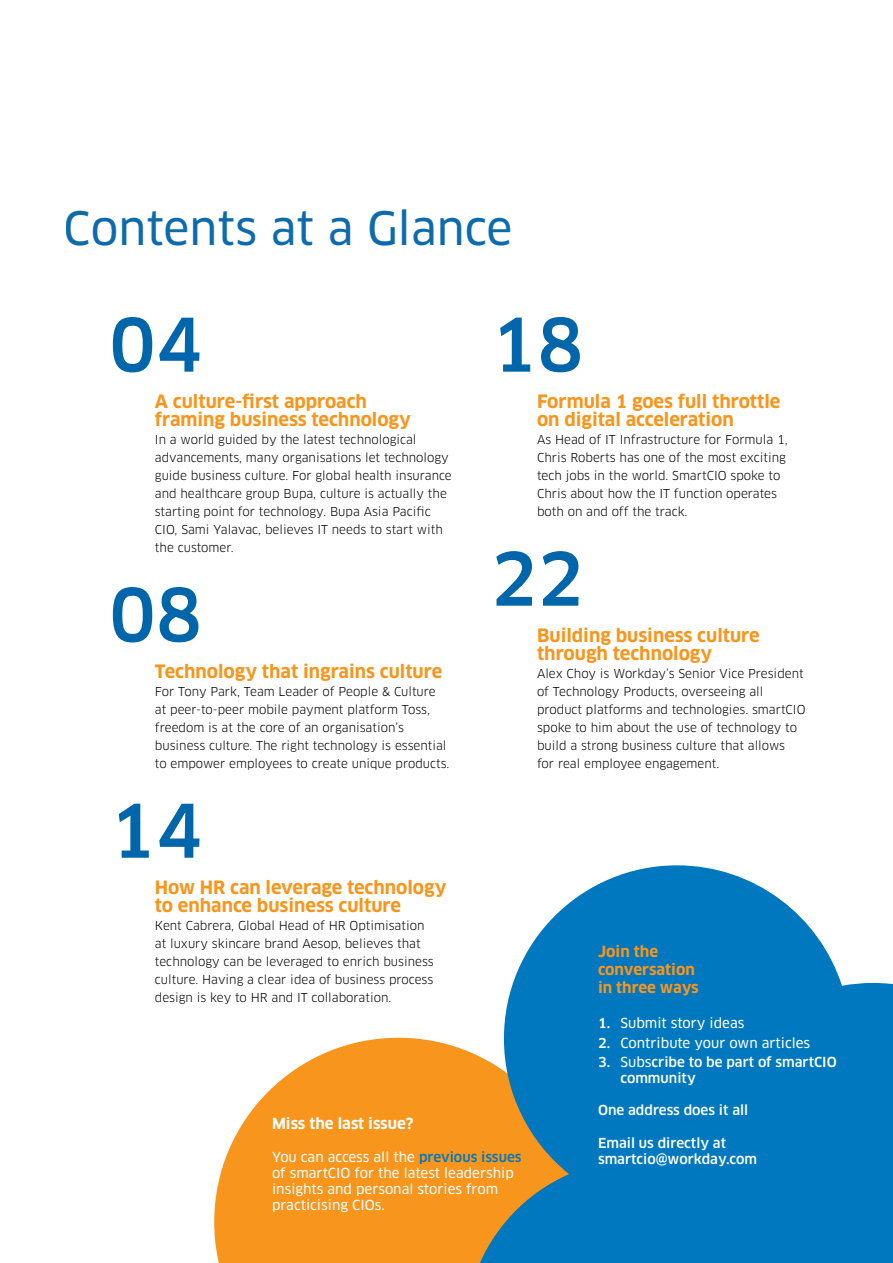
<style>
.page{position:relative;width:893px;height:1263px;background:#fff}
.page>*{position:absolute;margin:0;border:0;box-sizing:border-box;transform-origin:0 0}
.t1{font:500 72px "Clan Pro";color:#0066ab}
.t2{font:45px "Clan Pro News";color:#0064a8}
.t3{font:700 18px/18px "Clan Pro";color:#f8951d}
.t4{font:700 15px/18px "Clan Pro";color:#f8951d}
.t5{font:700 15px "Clan Pro";color:#fff}
.t6{font:13.5px/16.2px "Clan Pro News";color:#fff}
.t7{font:500 13.5px/16.2px "Clan Pro";color:#fff}
.t8{font:12px/18px "Clan Pro";color:#000}
.s1{font-family:"Clan Pro";font-weight:500;color:#0078bf}
.s2{font-family:"Clan Pro";font-weight:500}
.s3{font-family:"Clan Pro News";font-weight:400}
</style>
<div class="page">
<svg style="left:214px;top:1038px;width:262px;height:225px;background:#f8a33b"></svg>
<svg style="left:476px;top:865px;width:417px;height:398px;background:#318cbf"></svg>
<h2 class="t2" style="left:64px;top:202px;width:450px">Contents at a Glance</h2>
<h1 class="t1" style="left:109px;top:303px;width:94px">04</h1>
<h3 class="t3" style="left:155px;top:392px;width:257px">A culture-first approach framing business technology</h3>
<p class="t8" style="left:155px;top:430px;width:298px">In a world guided by the latest technological advancements, many organisations let technology guide business culture. For global health insurance and healthcare group Bupa, culture is actually the starting point for technology. Bupa Asia Pacific CIO, Sami Yalavac, believes IT needs to start with the customer.</p>
<h1 class="t1" style="left:109px;top:573px;width:94px">08</h1>
<h3 class="t3" style="left:155px;top:662px;width:289px">Technology that ingrains culture</h3>
<p class="t8" style="left:155px;top:682px;width:296px">For Tony Park, Team Leader of People &amp; Culture at peer-to-peer mobile payment platform Toss, freedom is at the core of an organisation’s business culture. The right technology is essential to empower employees to create unique products.</p>
<h1 class="t1" style="left:109px;top:789px;width:94px">14</h1>
<h1 class="t1" style="left:491px;top:303px;width:94px">18</h1>
<h3 class="t3" style="left:537px;top:392px;width:245px">Formula 1 goes full throttle on digital acceleration</h3>
<p class="t8" style="left:537px;top:430px;width:252px">As Head of IT Infrastructure for Formula 1, Chris Roberts has one of the most exciting tech jobs in the world. SmartCIO spoke to Chris about how the IT function operates both on and off the track.</p>
<h1 class="t1" style="left:491px;top:537px;width:94px">22</h1>
<h3 class="t3" style="left:537px;top:626px;width:224px">Building business culture through technology</h3>
<p class="t8" style="left:537px;top:664px;width:270px">Alex Choy is Workday’s Senior Vice President of Technology Products, overseeing all product platforms and technologies. smartCIO spoke to him about the use of technology to build a strong business culture that allows<br>for real employee engagement.</p>
<h3 class="t3" style="left:155px;top:878px;width:293px">How HR can leverage technology to enhance business culture</h3>
<p class="t8" style="left:155px;top:916px;width:280px">Kent Cabrera, Global Head of HR Optimisation at luxury skincare brand Aesop, believes that technology can be leveraged to enrich business culture. Having a clear idea of business process design is key to HR and IT collaboration.</p>
<p class="t5" style="left:272px;top:1115px;width:143px">Miss the last issue?</p>
<p class="t6" style="left:272px;top:1148px;width:251px">You can access all the <span class="s1">previous issues </span>of smartCIO for the latest leadership insights and personal stories from practicising CIOs.</p>
<p class="t4" style="left:598px;top:943px;width:102px">Join the conversation in three ways</p>
<p class="t6" style="left:598px;top:1015px;width:148px"><span class="s2">1.</span> Submit story ideas</p>
<p class="t6" style="left:598px;top:1034px;width:214px"><span class="s2">2.</span> Contribute your own articles</p>
<p class="t7" style="left:620px;top:1054px;width:218px;text-indent:-23px">3. <span class="s3">Subs</span>cribe to be part of smartCIO community</p>
<p class="t7" style="left:598px;top:1102px;width:152px">One address does it all</p>
<p class="t7" style="left:598px;top:1135px;width:161px">Email us directly at smartcio@workday.com</p>
</div>
